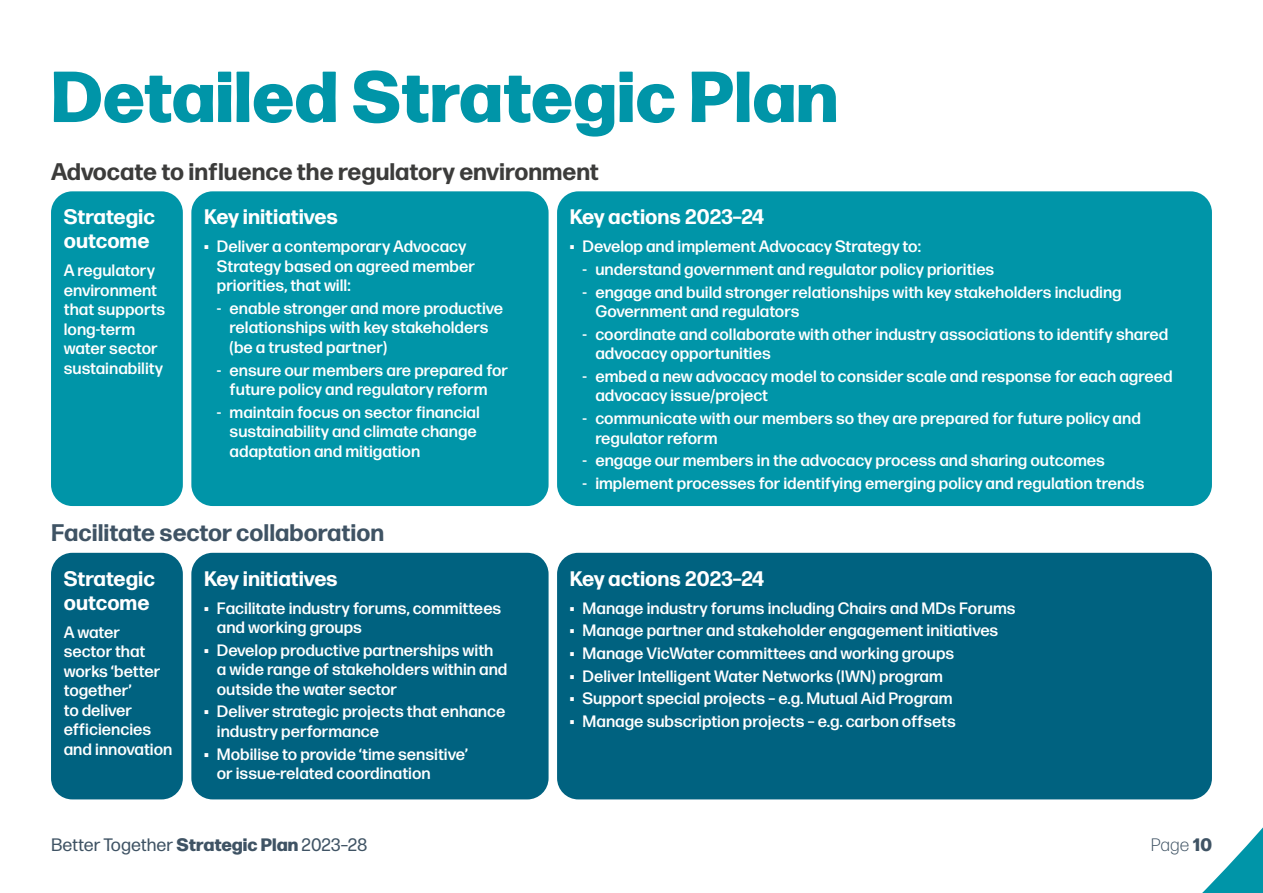
<style>
.page{position:relative;width:1263px;height:893px;background:#fff}
.page>*{position:absolute;margin:0;border:0;box-sizing:border-box;transform-origin:0 0}
.t1{font:800 72px "Forma DJR Text";color:#0095a8}
.t2{font:700 24px "Forma DJR Micro";color:#3c3c3b}
.t3{font:700 24px "Forma DJR Micro";color:#3f5364}
.t4{font:700 21px/24px "Forma DJR Micro";color:#fff}
.t5{font:18px "Forma DJR Micro";color:#3f5364}
.t6{font:300 18px "Forma DJR Micro";color:#3f5364}
.t7{font:500 16.5px/19.5px "Forma DJR Micro";color:#fff}
.s1{font-family:"Forma DJR Text";font-weight:800}
</style>
<div class="page">
<svg style="left:996px;top:191px;width:267px;height:702px"></svg>
<div style="left:51px;top:191px;width:132px;height:315px;background:#0095a8;border-radius:21px"></div>
<div style="left:51px;top:553px;width:132px;height:246px;background:#006280;border-radius:21px"></div>
<div style="left:191px;top:191px;width:358px;height:315px;background:#0095a8;border-radius:21px"></div>
<div style="left:191px;top:553px;width:358px;height:246px;background:#006280;border-radius:21px"></div>
<div style="left:557px;top:191px;width:655px;height:315px;background:#0095a8;border-radius:21px"></div>
<div style="left:557px;top:553px;width:655px;height:246px;background:#006280;border-radius:21px"></div>
<h1 class="t1" style="left:51px;top:70px;width:789px">Detailed Strategic Plan</h1>
<h2 class="t2" style="left:51px;top:162px;width:549px">Advocate to influence the regulatory environment</h2>
<p class="t4" style="left:64px;top:207px;width:93px">Strategic outcome</p>
<p class="t7" style="left:64px;top:262px;width:103px">A regulatory environment that supports long-term water sector sustainability</p>
<p class="t4" style="left:204px;top:207px;width:135px">Key initiatives</p>
<p class="t7" style="left:217px;top:238px;width:259px;text-indent:-13px">• Deliver a contemporary Advocacy<br>Strategy based on agreed member priorities, that will:</p>
<p class="t7" style="left:230px;top:300px;width:275px;text-indent:-13px">- enable stronger and more productive relationships with key stakeholders (be a trusted partner)</p>
<p class="t7" style="left:217px;top:362px;width:293px;text-align:center">- ensure our members are prepared for future policy and regulatory reform</p>
<p class="t7" style="left:230px;top:404px;width:252px;text-indent:-13px">- maintain focus on sector financial sustainability and climate change adaptation and mitigation</p>
<h2 class="t3" style="left:51px;top:523px;width:335px">Facilitate sector collaboration</h2>
<p class="t4" style="left:64px;top:568px;width:93px">Strategic outcome</p>
<p class="t7" style="left:64px;top:624px;width:110px">A water sector that works ‘better together’<br>to deliver efficiencies and innovation</p>
<p class="t4" style="left:204px;top:568px;width:135px">Key initiatives</p>
<p class="t7" style="left:217px;top:600px;width:286px;text-indent:-13px">• Facilitate industry forums, committees and working groups</p>
<p class="t7" style="left:217px;top:642px;width:292px;text-indent:-13px">• Develop productive partnerships with<br>a wide range of stakeholders within and outside the water sector</p>
<p class="t7" style="left:217px;top:704px;width:290px;text-indent:-13px">• Deliver strategic projects that enhance industry performance</p>
<p class="t7" style="left:217px;top:746px;width:253px;text-indent:-13px">• Mobilise to provide ‘time sensitive’ or issue-related coordination</p>
<p class="t4" style="left:570px;top:207px;width:196px">Key actions 2023–24</p>
<p class="t7" style="left:570px;top:238px;width:353px">• Develop and implement Advocacy Strategy to:</p>
<p class="t7" style="left:583px;top:261px;width:413px">- understand government and regulator policy priorities</p>
<p class="t7" style="left:595px;top:284px;width:528px;text-indent:-13px">- engage and build stronger relationships with key stakeholders including<br>Government and regulators</p>
<p class="t7" style="left:595px;top:326px;width:574px;text-indent:-13px">- coordinate and collaborate with other industry associations to identify shared advocacy opportunities</p>
<p class="t7" style="left:595px;top:368px;width:579px;text-indent:-13px">- embed a new advocacy model to consider scale and response for each agreed advocacy issue/project</p>
<p class="t7" style="left:595px;top:410px;width:547px;text-indent:-13px">- communicate with our members so they are prepared for future policy and regulator reform</p>
<p class="t7" style="left:583px;top:452px;width:524px">- engage our members in the advocacy process and sharing outcomes</p>
<p class="t7" style="left:583px;top:475px;width:563px">- implement processes for identifying emerging policy and regulation trends</p>
<p class="t4" style="left:570px;top:568px;width:196px">Key actions 2023–24</p>
<p class="t7" style="left:570px;top:600px;width:447px">• Manage industry forums including Chairs and MDs Forums</p>
<p class="t7" style="left:570px;top:622px;width:430px">• Manage partner and stakeholder engagement initiatives</p>
<p class="t7" style="left:570px;top:645px;width:386px">• Manage VicWater committees and working groups</p>
<p class="t7" style="left:570px;top:668px;width:375px">• Deliver Intelligent Water Networks (IWN) program</p>
<p class="t7" style="left:570px;top:690px;width:384px">• Support special projects – e.g. Mutual Aid Program</p>
<p class="t7" style="left:570px;top:713px;width:387px">• Manage subscription projects – e.g. carbon offsets</p>
<p class="t5" style="left:51px;top:838px;width:318px">Better Together <span class="s1">Strategic Plan</span> 2023–28</p>
<p class="t6" style="left:1151px;top:838px;width:62px">Page <span class="s1">10</span></p>
</div>
